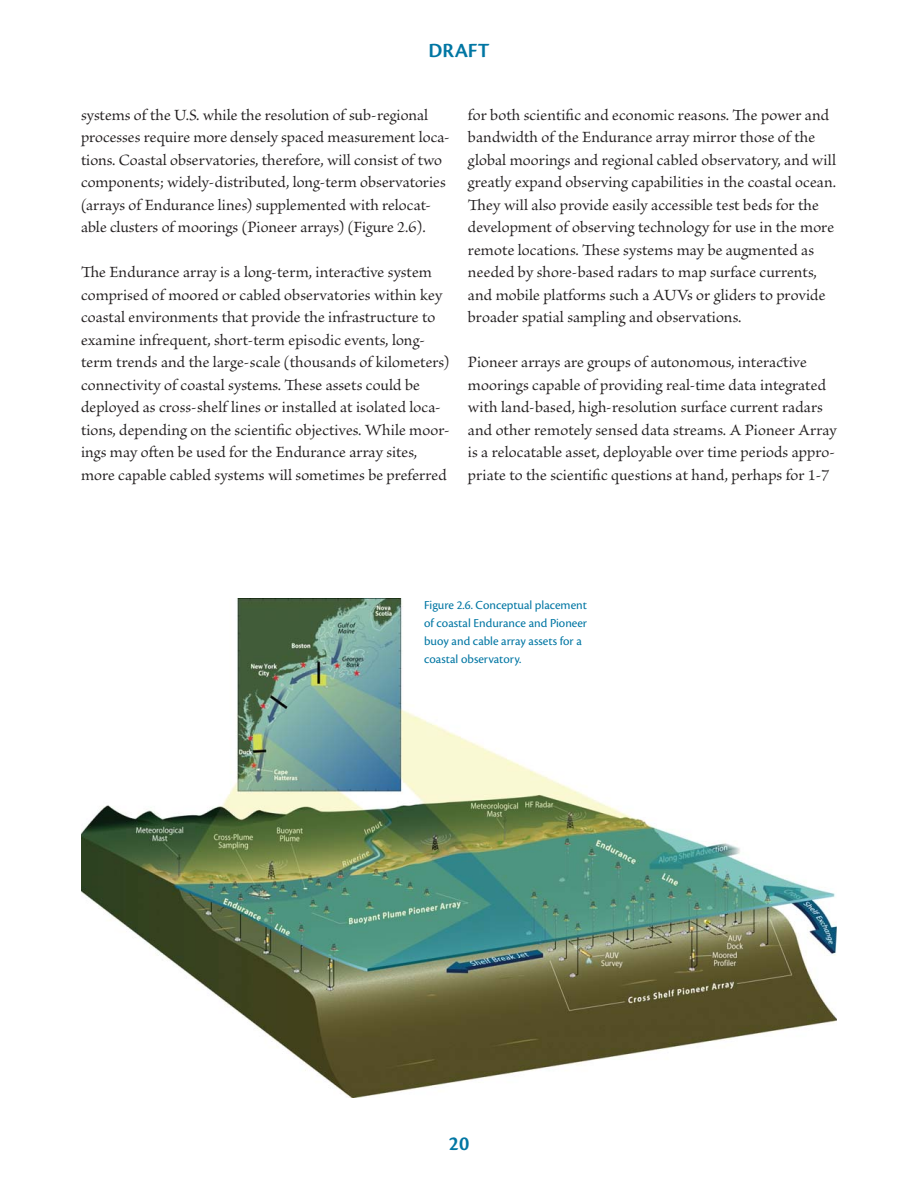
<style>
.page{position:relative;width:918px;height:1188px;background:#fff}
.page>*{position:absolute;margin:0;border:0;box-sizing:border-box;transform-origin:0 0}
.t1{font:600 21px "Cronos Pro";letter-spacing:.005em;color:#0076a3}
.t2{font:16.5px/22.5px "Brioso Pro";color:#231f20}
.t3{font:12.75px/18px "Cronos Pro";color:#0076a3}
</style>
<div class="page">
<img style="left:81px;top:599px;width:756px;height:498px">
<p class="t1" style="left:429px;top:42px;width:62px">DRAFT</p>
<p class="t2" style="left:81px;top:105px;width:370px">systems of the U.S. while the resolution of sub-regional processes require more densely spaced measurement loca&shy;tions. Coastal observatories, therefore, will consist of two components; widely-distributed, long-term observatories (arrays of Endurance lines) supplemented with relocat&shy;able clusters of moorings (Pioneer arrays) (Figure 2.6).</p>
<p class="t2" style="left:81px;top:262px;width:370px">The Endurance array is a long-term, interactive system comprised of moored or cabled observatories within key coastal environments that provide the infrastructure to examine infrequent, short-term episodic events, long&shy;term trends and the large-scale (thousands of kilometers) connectivity of coastal systems. These assets could be deployed as cross-shelf lines or installed at isolated loca&shy;tions, depending on the scientific objectives. While moor&shy;ings may often be used for the Endurance array sites, more capable cabled systems will sometimes be preferred</p>
<p class="t2" style="left:468px;top:105px;width:370px">for both scientific and economic reasons. The power and bandwidth of the Endurance array mirror those of the global moorings and regional cabled observatory, and will greatly expand observing capabilities in the coastal ocean.<br>They will also provide easily accessible test beds for the development of observing technology for use in the more remote locations. These systems may be augmented as needed by shore-based radars to map surface currents, and mobile platforms such a AUVs or gliders to provide broader spatial sampling and observations.</p>
<p class="t2" style="left:468px;top:352px;width:370px">Pioneer arrays are groups of autonomous, interactive moorings capable of providing real-time data integrated with land-based, high-resolution surface current radars and other remotely sensed data streams. A Pioneer Array is a relocatable asset, deployable over time periods appro&shy;priate to the scientific questions at hand, perhaps for 1-7</p>
<p class="t3" style="left:424px;top:597px;width:164px">Figure 2.6. Conceptual placement of coastal Endurance and Pioneer buoy and cable array assets for a coastal observatory.</p>
<p class="t1" style="left:449px;top:1135px;width:22px">20</p>
</div>
